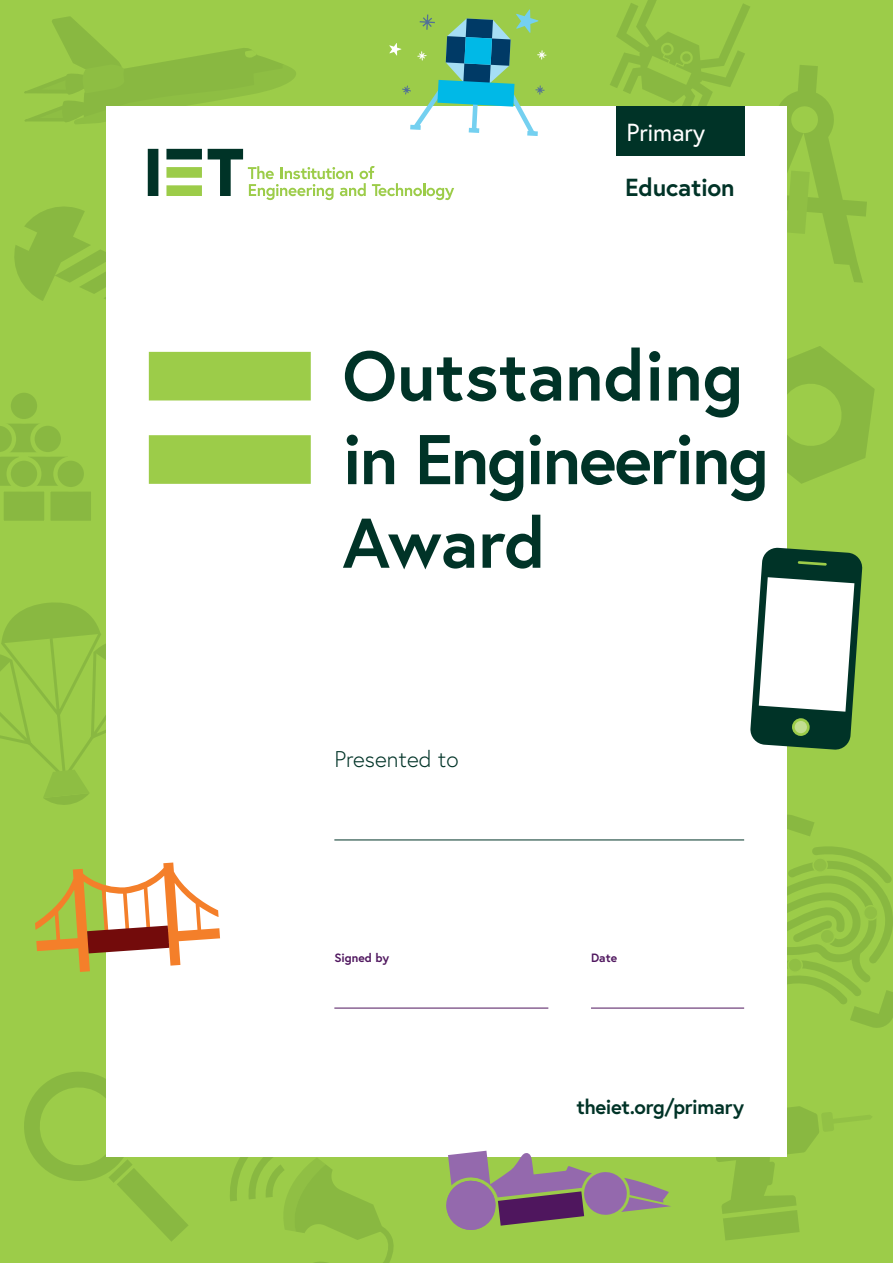
<style>
.page{position:relative;width:893px;height:1263px;background:#9ccc49}
.page>*{position:absolute;margin:0;border:0;box-sizing:border-box;transform-origin:0 0}
.t1{font:700 70.2px/83.6px "Europa";letter-spacing:-.015em;color:#003327}
.t2{font:700 24.6px "Europa";letter-spacing:-.01em;color:#003327}
.t3{font:24.6px "Europa";letter-spacing:-.01em;color:#fff}
.t4{font:300 22.65px "Europa";color:#003327}
.t5{font:700 20.4px "Europa";letter-spacing:-.02em;color:#003327}
.t6{font:700 12px "Europa";color:#4f165e}
</style>
<div class="page">
<svg style="left:24px;top:16px;width:272px;height:108px"></svg>
<svg style="left:230px;top:1157px;width:164px;height:106px"></svg>
<svg style="left:716px;top:1106px;width:156px;height:134px"></svg>
<svg style="left:24px;top:1072px;width:164px;height:169px"></svg>
<svg style="left:787px;top:346px;width:88px;height:138px"></svg>
<svg style="left:0;top:602px;width:106px;height:203px"></svg>
<svg style="left:787px;top:815px;width:106px;height:213px"></svg>
<svg style="left:9px;top:391px;width:30px;height:30px"></svg>
<div style="left:7px;top:388px;width:34px;height:35px;border:4px solid #fff;border-radius:50%"></div>
<svg style="left:0;top:417px;width:91px;height:104px"></svg>
<svg style="left:55px;top:458px;width:31px;height:31px"></svg>
<div style="left:53px;top:456px;width:35px;height:35px;border:4px solid #fff;border-radius:50%"></div>
<svg style="left:610px;top:0;width:257px;height:283px"></svg>
<div style="left:106px;top:106px;width:681px;height:1051px;background:#fff"></div>
<svg style="left:14px;top:149px;width:440px;height:152px"></svg>
<div style="left:616px;top:106px;width:128px;height:50px;background:#003327"></div>
<hr style="left:334px;top:1008px;width:214px;height:1px;background:#4f165e">
<hr style="left:591px;top:1008px;width:153px;height:1px;background:#4f165e">
<hr style="left:334px;top:840px;width:410px;height:1px;background:#003327">
<svg style="left:446px;top:1151px;width:225px;height:79px"></svg>
<svg style="left:35px;top:862px;width:185px;height:110px"></svg>
<svg style="left:149px;top:352px;width:162px;height:132px"></svg>
<svg style="left:750px;top:547px;width:113px;height:203px"></svg>
<div style="left:794px;top:721px;width:13px;height:12px;background:#c2dd91;border-radius:50%"></div>
<svg style="left:389px;top:9px;width:158px;height:127px"></svg>
<p class="t3" style="left:627px;top:116px;width:80px">Primary</p>
<p class="t2" style="left:625px;top:170px;width:111px">Education</p>
<p class="t1" style="left:342px;top:332px;width:428px">Outstanding in Engineering<br>Award</p>
<p class="t4" style="left:334px;top:745px;width:126px">Presented to</p>
<p class="t6" style="left:334px;top:950px;width:56px">Signed by</p>
<p class="t6" style="left:591px;top:950px;width:28px">Date</p>
<p class="t5" style="left:576px;top:1093px;width:169px">theiet.org/primary</p>
</div>
